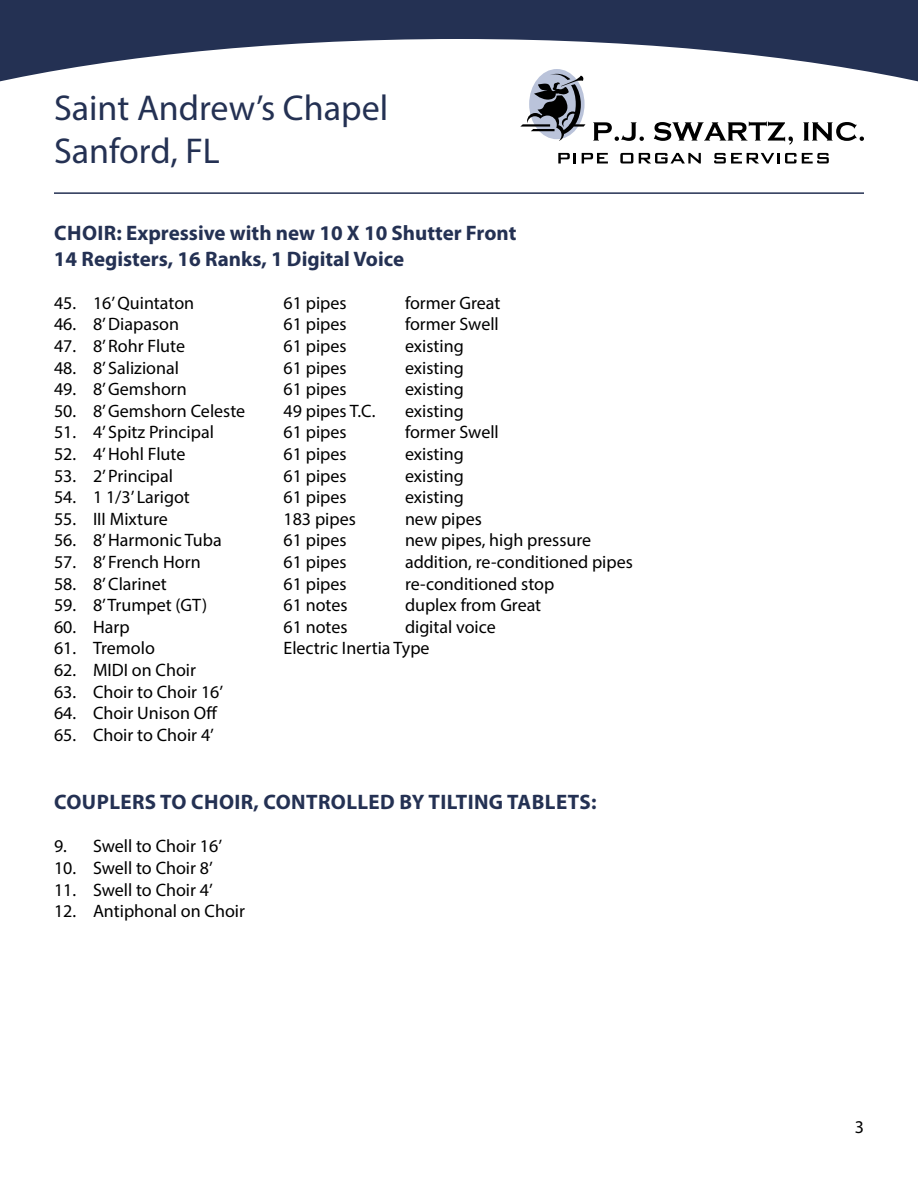
<style>
.page{position:relative;width:918px;height:1188px;background:#fff}
.page>*{position:absolute;margin:0;border:0;box-sizing:border-box;transform-origin:0 0}
.t1{font:36px/43.2px "Myriad Pro";color:#243153}
.t2{font:700 21px/25.2px "Myriad Pro";color:#243153}
.t3{font:700 21px "Myriad Pro";letter-spacing:.02em;color:#243153}
.t4{font:18px "Myriad Pro";color:#000}
</style>
<div class="page">
<div style="left:0;top:0;width:918px;height:134px;background:#243153"></div>
<svg style="left:0;top:39px;width:918px;height:125px;fill:#fff"></svg>
<svg style="left:520px;top:72px;width:65px;height:69px;background:#989ca5"></svg>
<svg style="left:593px;top:122px;width:51px;height:19px"></svg>
<svg style="left:654px;top:121px;width:139px;height:24px"></svg>
<svg style="left:803px;top:122px;width:61px;height:19px"></svg>
<svg style="left:558px;top:153px;width:18px;height:11px"></svg>
<svg style="left:582px;top:153px;width:26px;height:11px"></svg>
<svg style="left:620px;top:153px;width:13px;height:11px"></svg>
<svg style="left:639px;top:153px;width:62px;height:11px"></svg>
<svg style="left:714px;top:153px;width:115px;height:11px"></svg>
<hr style="left:54px;top:192px;width:810px;height:2px;background:#243153">
<h1 class="t1" style="left:54px;top:86px;width:336px">Saint Andrew’s Chapel<br>Sanford, FL</h1>
<p class="t2" style="left:54px;top:220px;width:464px">CHOIR: Expressive with new 10 X 10 Shutter Front<br>14 Registers, 16 Ranks, 1 Digital Voice</p>
<p class="t4" style="left:54px;top:292px;width:142px">45. 16’ Quintaton</p>
<p class="t4" style="left:284px;top:292px;width:65px">61 pipes</p>
<p class="t4" style="left:405px;top:292px;width:97px">former Great</p>
<p class="t4" style="left:54px;top:313px;width:127px">46. 8’ Diapason</p>
<p class="t4" style="left:284px;top:313px;width:65px">61 pipes</p>
<p class="t4" style="left:405px;top:313px;width:95px">former Swell</p>
<p class="t4" style="left:54px;top:335px;width:133px">47. 8’ Rohr Flute</p>
<p class="t4" style="left:284px;top:335px;width:65px">61 pipes</p>
<p class="t4" style="left:405px;top:335px;width:60px">existing</p>
<p class="t4" style="left:54px;top:356px;width:127px">48. 8’ Salizional</p>
<p class="t4" style="left:284px;top:356px;width:65px">61 pipes</p>
<p class="t4" style="left:405px;top:356px;width:60px">existing</p>
<p class="t4" style="left:54px;top:378px;width:134px">49. 8’ Gemshorn</p>
<p class="t4" style="left:284px;top:378px;width:65px">61 pipes</p>
<p class="t4" style="left:405px;top:378px;width:60px">existing</p>
<p class="t4" style="left:54px;top:400px;width:193px">50. 8’ Gemshorn Celeste</p>
<p class="t4" style="left:284px;top:400px;width:93px">49 pipes T.C.</p>
<p class="t4" style="left:405px;top:400px;width:60px">existing</p>
<p class="t4" style="left:54px;top:421px;width:161px">51. 4’ Spitz Principal</p>
<p class="t4" style="left:284px;top:421px;width:65px">61 pipes</p>
<p class="t4" style="left:405px;top:421px;width:95px">former Swell</p>
<p class="t4" style="left:54px;top:443px;width:133px">52. 4’ Hohl Flute</p>
<p class="t4" style="left:284px;top:443px;width:65px">61 pipes</p>
<p class="t4" style="left:405px;top:443px;width:60px">existing</p>
<p class="t4" style="left:54px;top:464px;width:121px">53. 2’ Principal</p>
<p class="t4" style="left:284px;top:464px;width:65px">61 pipes</p>
<p class="t4" style="left:405px;top:464px;width:60px">existing</p>
<p class="t4" style="left:54px;top:486px;width:137px">54. 1 1/3’ Larigot</p>
<p class="t4" style="left:284px;top:486px;width:65px">61 pipes</p>
<p class="t4" style="left:405px;top:486px;width:60px">existing</p>
<p class="t4" style="left:54px;top:508px;width:115px">55. III Mixture</p>
<p class="t4" style="left:284px;top:508px;width:74px">183 pipes</p>
<p class="t4" style="left:405px;top:508px;width:78px">new pipes</p>
<p class="t4" style="left:54px;top:529px;width:169px">56. 8’ Harmonic Tuba</p>
<p class="t4" style="left:284px;top:529px;width:65px">61 pipes</p>
<p class="t4" style="left:405px;top:529px;width:188px">new pipes, high pressure</p>
<p class="t4" style="left:54px;top:551px;width:148px">57. 8’ French Horn</p>
<p class="t4" style="left:284px;top:551px;width:65px">61 pipes</p>
<p class="t4" style="left:405px;top:551px;width:229px">addition, re-conditioned pipes</p>
<p class="t4" style="left:54px;top:572px;width:114px">58. 8’ Clarinet</p>
<p class="t4" style="left:284px;top:572px;width:65px">61 pipes</p>
<p class="t4" style="left:405px;top:572px;width:151px">re-conditioned stop</p>
<p class="t4" style="left:54px;top:594px;width:155px">59. 8’ Trumpet (GT)</p>
<p class="t4" style="left:284px;top:594px;width:66px">61 notes</p>
<p class="t4" style="left:405px;top:594px;width:138px">duplex from Great</p>
<p class="t4" style="left:54px;top:616px;width:77px">60. Harp</p>
<p class="t4" style="left:284px;top:616px;width:66px">61 notes</p>
<p class="t4" style="left:405px;top:616px;width:92px">digital voice</p>
<p class="t4" style="left:54px;top:637px;width:102px">61. Tremolo</p>
<p class="t4" style="left:284px;top:637px;width:148px">Electric Inertia Type</p>
<p class="t4" style="left:54px;top:659px;width:143px">62. MIDI on Choir</p>
<p class="t4" style="left:54px;top:680px;width:171px">63. Choir to Choir 16’</p>
<p class="t4" style="left:54px;top:702px;width:165px">64. Choir Unison Off</p>
<p class="t4" style="left:54px;top:724px;width:161px">65. Choir to Choir 4’</p>
<p class="t3" style="left:54px;top:788px;width:544px">COUPLERS TO CHOIR, CONTROLLED BY TILTING TABLETS:</p>
<p class="t4" style="left:54px;top:835px;width:170px">9. Swell to Choir 16’</p>
<p class="t4" style="left:54px;top:857px;width:160px">10. Swell to Choir 8’</p>
<p class="t4" style="left:54px;top:878px;width:160px">11. Swell to Choir 4’</p>
<p class="t4" style="left:54px;top:900px;width:192px">12. Antiphonal on Choir</p>
<p class="t4" style="left:855px;top:1116px;width:11px">3</p>
</div>
